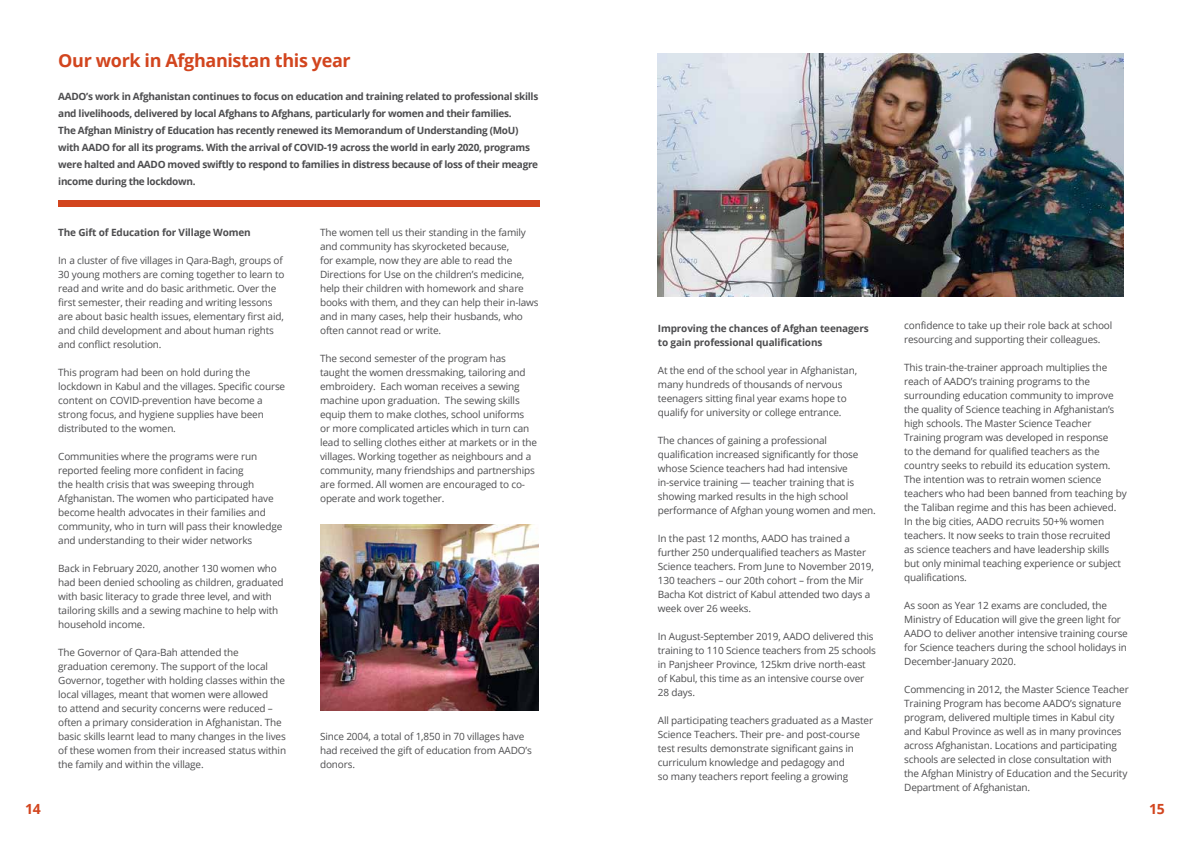
<style>
.page{position:relative;width:1191px;height:842px;background:#fff}
.page>*{position:absolute;margin:0;border:0;box-sizing:border-box;transform-origin:0 0}
.t1{font:700 18px "Open Sans";letter-spacing:-.02em;color:#d2451e}
.t2{font:700 14px "Open Sans";color:#d2451e}
.t3{font:10px/14px "Open Sans";letter-spacing:-.015em;color:#4d4d4f}
.t4{font:700 10px/17px "Open Sans";letter-spacing:-.03em;color:#4d4d4f}
</style>
<div class="page">
<div style="left:58px;top:200px;width:481px;height:7px;background:#d2451e"></div>
<img style="left:320px;top:524px;width:219px;height:187px">
<img style="left:657px;top:53px;width:467px;height:243px">
<h2 class="t2" style="left:25px;top:799px;width:17px">14</h2>
<h1 class="t1" style="left:58px;top:48px;width:294px">Our work in Afghanistan this year</h1>
<p class="t4" style="left:58px;top:88px;width:481px">AADO’s work in Afghanistan continues to focus on education and training related to professional skills and livelihoods, delivered by local Afghans to Afghans, particularly for women and their families.<br>The Afghan Ministry of Education has recently renewed its Memorandum of Understanding (MoU) with AADO for all its programs. With the arrival of COVID-19 across the world in early 2020, programs were halted and AADO moved swiftly to respond to families in distress because of loss of their meagre income during the lockdown.</p>
<p class="t4" style="left:58px;top:223px;width:194px">The Gift of Education for Village Women</p>
<p class="t3" style="left:58px;top:253px;width:228px">In a cluster of five villages in Qara-Bagh, groups of 30 young mothers are coming together to learn to read and write and do basic arithmetic. Over the first semester, their reading and writing lessons are about basic health issues, elementary first aid, and child development and about human rights and conflict resolution.</p>
<p class="t3" style="left:58px;top:365px;width:228px">This program had been on hold during the lockdown in Kabul and the villages. Specific course content on COVID-prevention have become a strong focus, and hygiene supplies have been distributed to the women.</p>
<p class="t3" style="left:58px;top:449px;width:225px">Communities where the programs were run reported feeling more confident in facing<br>the health crisis that was sweeping through Afghanistan. The women who participated have become health advocates in their families and community, who in turn will pass their knowledge and understanding to their wider networks</p>
<p class="t3" style="left:58px;top:561px;width:227px">Back in February 2020, another 130 women who had been denied schooling as children, graduated with basic literacy to grade three level, and with tailoring skills and a sewing machine to help with household income.</p>
<p class="t3" style="left:58px;top:645px;width:229px">The Governor of Qara-Bah attended the graduation ceremony. The support of the local Governor, together with holding classes within the local villages, meant that women were allowed<br>to attend and security concerns were reduced – often a primary consideration in Afghanistan. The basic skills learnt lead to many changes in the lives of these women from their increased status within the family and within the village.</p>
<p class="t3" style="left:320px;top:225px;width:220px">The women tell us their standing in the family and community has skyrocketed because,<br>for example, now they are able to read the Directions for Use on the children’s medicine, help their children with homework and share books with them, and they can help their in-laws and in many cases, help their husbands, who often cannot read or write.</p>
<p class="t3" style="left:320px;top:351px;width:219px">The second semester of the program has taught the women dressmaking, tailoring and embroidery. Each woman receives a sewing machine upon graduation. The sewing skills equip them to make clothes, school uniforms<br>or more complicated articles which in turn can lead to selling clothes either at markets or in the villages. Working together as neighbours and a community, many friendships and partnerships are formed. All women are encouraged to co&shy;operate and work together.</p>
<p class="t3" style="left:320px;top:729px;width:213px">Since 2004, a total of 1,850 in 70 villages have had received the gift of education from AADO’s donors.</p>
<p class="t4" style="left:658px;top:321px;width:212px;line-height:14px">Improving the chances of Afghan teenagers to gain professional qualifications</p>
<p class="t3" style="left:658px;top:363px;width:201px">At the end of the school year in Afghanistan, many hundreds of thousands of nervous teenagers sitting final year exams hope to qualify for university or college entrance.</p>
<p class="t3" style="left:658px;top:433px;width:219px">The chances of gaining a professional qualification increased significantly for those whose Science teachers had had intensive in-service training — teacher training that is showing marked results in the high school performance of Afghan young women and men.</p>
<p class="t3" style="left:658px;top:531px;width:217px">In the past 12 months, AADO has trained a further 250 underqualified teachers as Master Science teachers. From June to November 2019, 130 teachers – our 20th cohort – from the Mir Bacha Kot district of Kabul attended two days a week over 26 weeks.</p>
<p class="t3" style="left:658px;top:629px;width:220px">In August-September 2019, AADO delivered this training to 110 Science teachers from 25 schools in Panjsheer Province, 125km drive north-east of Kabul, this time as an intensive course over 28 days.</p>
<p class="t3" style="left:658px;top:713px;width:217px">All participating teachers graduated as a Master Science Teachers. Their pre- and post-course test results demonstrate significant gains in curriculum knowledge and pedagogy and<br>so many teachers report feeling a growing</p>
<p class="t3" style="left:904px;top:318px;width:210px">confidence to take up their role back at school resourcing and supporting their colleagues.</p>
<p class="t3" style="left:904px;top:360px;width:224px">This train-the-trainer approach multiplies the reach of AADO’s training programs to the surrounding education community to improve the quality of Science teaching in Afghanistan’s high schools. The Master Science Teacher Training program was developed in response<br>to the demand for qualified teachers as the country seeks to rebuild its education system.<br>The intention was to retrain women science teachers who had been banned from teaching by the Taliban regime and this has been achieved.<br>In the big cities, AADO recruits 50+% women teachers. It now seeks to train those recruited<br>as science teachers and have leadership skills but only minimal teaching experience or subject qualifications.</p>
<p class="t3" style="left:904px;top:598px;width:225px">As soon as Year 12 exams are concluded, the Ministry of Education will give the green light for AADO to deliver another intensive training course for Science teachers during the school holidays in December-January 2020.</p>
<p class="t3" style="left:904px;top:682px;width:226px">Commencing in 2012, the Master Science Teacher Training Program has become AADO’s signature program, delivered multiple times in Kabul city and Kabul Province as well as in many provinces across Afghanistan. Locations and participating schools are selected in close consultation with the Afghan Ministry of Education and the Security Department of Afghanistan.</p>
<h2 class="t2" style="left:1149px;top:799px;width:17px">15</h2>
</div>
